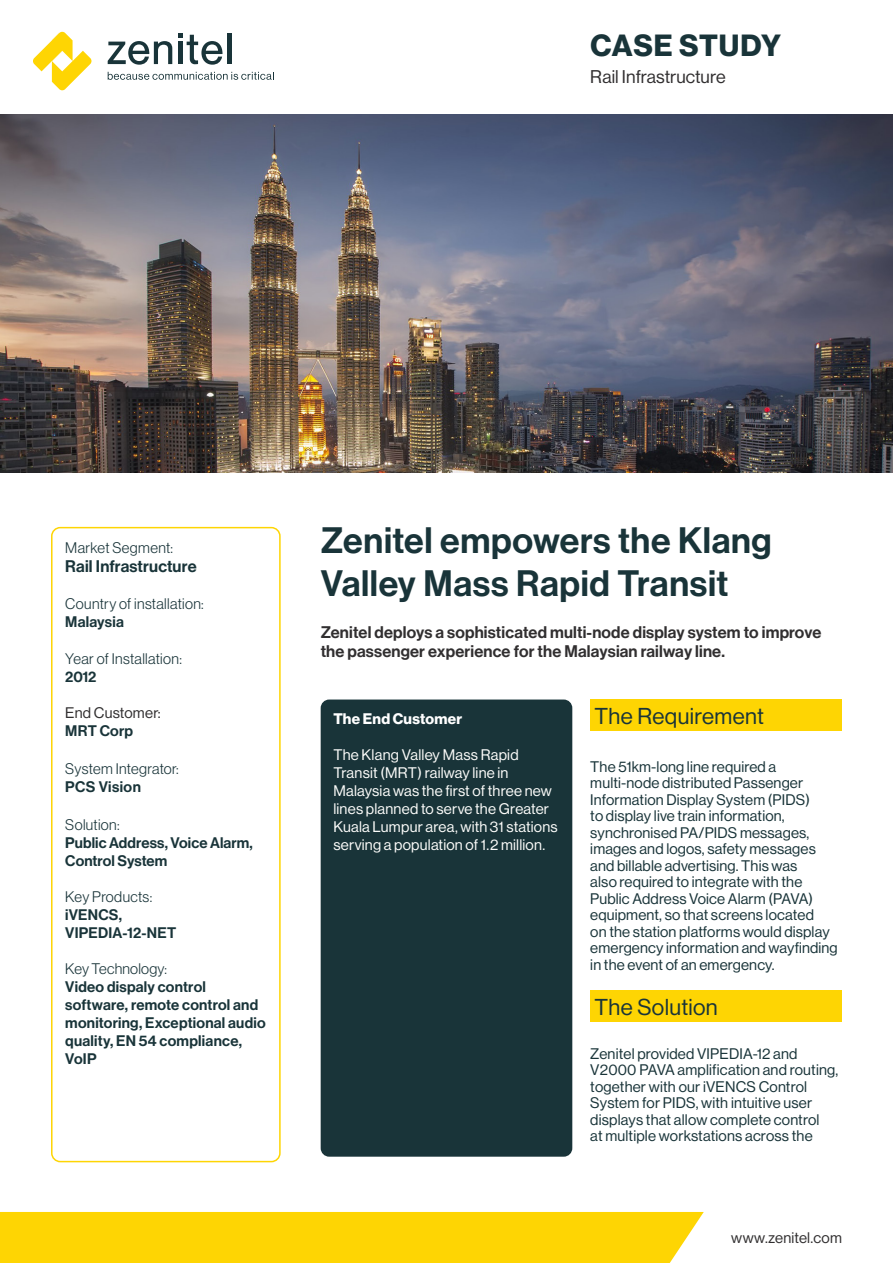
<style>
.page{position:relative;width:893px;height:1263px;background:#fff}
.page>*{position:absolute;margin:0;border:0;box-sizing:border-box;transform-origin:0 0}
.t1{font:36px/43.2px "N Haas Grotesk DS Pro 65 Md";letter-spacing:.015em;color:#193439}
.t2{font:30px "N Haas Grotesk DS Pro 75 Bd";letter-spacing:.02em;color:#193439}
.t3{font:22.5px "N Haas Grotesk DS Pro 55 Rg";letter-spacing:.015em;color:#193439}
.t4{font:18px "N Haas Grotesk DS Pro 55 Rg";color:#312f30}
.t5{font:16.5px/19.8px "N Haas Grotesk DS Pro 65 Md";letter-spacing:.01em;color:#312f30}
.t6{font:16.5px "N Haas Grotesk DS Pro 65 Md";letter-spacing:.005em;color:#193439}
.t7{font:15px/16.5px "N Haas Grotesk DS Pro 55 Rg";letter-spacing:.01em;color:#193439}
.t8{font:15px/18px "N Haas Grotesk DS Pro 65 Md";letter-spacing:.015em;color:#193439}
.t9{font:15px/18px "N Haas Grotesk DS Pro 55 Rg";letter-spacing:.015em;color:#fcfcfa}
.t10{font:15px "N Haas Grotesk DS Pro 45 Lt";letter-spacing:.02em;color:#193439}
.t11{font:15px "N Haas Grotesk DS Pro 55 Rg";letter-spacing:.015em;color:#312f30}
.t12{font:15px "N Haas Grotesk DS Pro 75 Bd";letter-spacing:.02em;color:#fff}
</style>
<div class="page">
<div style="left:51px;top:527px;width:230px;height:635px;border:2px solid #fed503;border-radius:9px"></div>
<div style="left:321px;top:699px;width:251px;height:458px;background:#193439;border-radius:9px"></div>
<div style="left:590px;top:699px;width:252px;height:31px;background:#fed503"></div>
<svg style="left:108px;top:72px;width:166px;height:8px"></svg>
<svg style="left:33px;top:31px;width:59px;height:60px"></svg>
<svg style="left:108px;top:41px;width:64px;height:24px"></svg>
<hr style="left:227px;top:34px;width:4px;height:30px;background:#193439">
<svg style="left:178px;top:33px;width:44px;height:32px"></svg>
<div style="left:0;top:1212px;width:704px;height:51px;background:#fed503"></div>
<img style="left:0;top:115px;width:893px;height:358px">
<div style="left:590px;top:991px;width:252px;height:31px;background:#fed503"></div>
<h2 class="t2" style="left:591px;top:28px;width:192px">CASE STUDY</h2>
<p class="t4" style="left:590px;top:67px;width:137px">Rail Infrastructure</p>
<p class="t10" style="left:65px;top:539px;width:109px">Market Segment:</p>
<p class="t6" style="left:65px;top:557px;width:133px">Rail Infrastructure</p>
<p class="t10" style="left:65px;top:595px;width:140px">Country of installation:</p>
<p class="t8" style="left:65px;top:612px;width:60px">Malaysia</p>
<p class="t10" style="left:65px;top:651px;width:118px">Year of Installation:</p>
<p class="t8" style="left:65px;top:668px;width:33px">2012</p>
<p class="t11" style="left:65px;top:704px;width:97px">End Customer:</p>
<p class="t8" style="left:65px;top:722px;width:69px">MRT Corp</p>
<p class="t10" style="left:65px;top:760px;width:115px">System Integrator:</p>
<p class="t8" style="left:65px;top:778px;width:77px">PCS Vision</p>
<p class="t10" style="left:65px;top:816px;width:56px">Solution:</p>
<p class="t8" style="left:65px;top:834px;width:189px">Public Address, Voice Alarm,<br>Control System</p>
<p class="t10" style="left:65px;top:888px;width:88px">Key Products:</p>
<p class="t8" style="left:65px;top:906px;width:112px">iVENCS,<br>VIPEDIA-12-NET</p>
<p class="t10" style="left:65px;top:960px;width:103px">Key Technology:</p>
<p class="t8" style="left:65px;top:978px;width:202px">Video dispaly control software, remote control and monitoring, Exceptional audio quality, EN 54 compliance,<br>VoIP</p>
<h1 class="t1" style="left:321px;top:519px;width:453px">Zenitel empowers the Klang<br>Valley Mass Rapid Transit</h1>
<p class="t5" style="left:321px;top:622px;width:502px">Zenitel deploys a sophisticated multi-node display system to improve the passenger experience for the Malaysian railway line.</p>
<p class="t12" style="left:333px;top:710px;width:130px">The End Customer</p>
<p class="t9" style="left:333px;top:746px;width:226px">The Klang Valley Mass Rapid<br>Transit (MRT) railway line in<br>Malaysia was the first of three new lines planned to serve the Greater<br>Kuala Lumpur area, with 31 stations serving a population of 1.2 million.</p>
<h3 class="t3" style="left:595px;top:703px;width:171px">The Requirement</h3>
<p class="t7" style="left:590px;top:758px;width:249px">The 51km-long line required a multi-node distributed Passenger Information Display System (PIDS)<br>to display live train information, synchronised PA/PIDS messages, images and logos, safety messages and billable advertising. This was<br>also required to integrate with the Public Address Voice Alarm (PAVA) equipment, so that screens located<br>on the station platforms would display emergency information and wayfinding in the event of an emergency.</p>
<h3 class="t3" style="left:595px;top:994px;width:125px">The Solution</h3>
<p class="t7" style="left:590px;top:1045px;width:250px">Zenitel provided VIPEDIA-12 and V2000 PAVA amplification and routing, together with our iVENCS Control System for PIDS, with intuitive user displays that allow complete control<br>at multiple workstations across the</p>
<p class="t11" style="left:731px;top:1229px;width:112px">www.zenitel.com</p>
</div>
